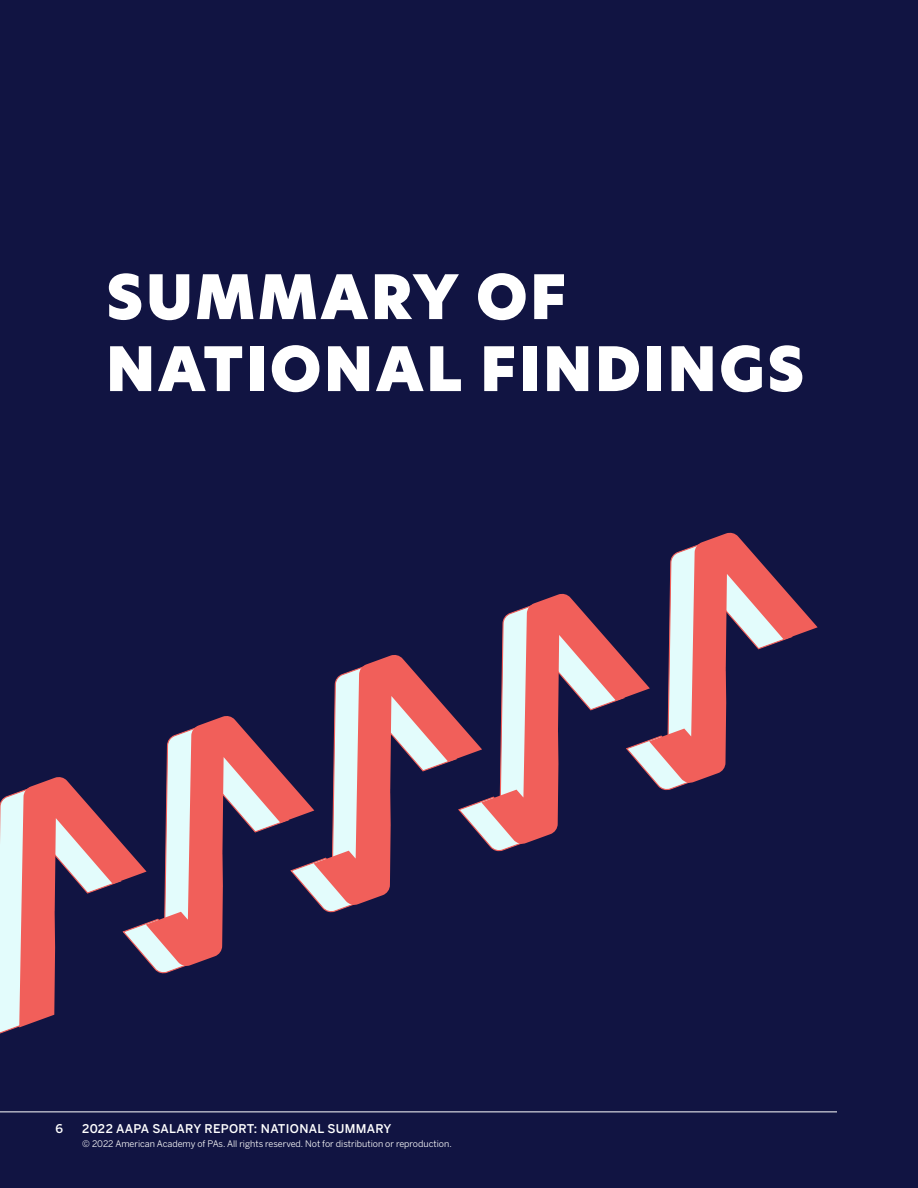
<style>
.page{position:relative;width:918px;height:1188px;background:#111442}
.page>*{position:absolute;margin:0;border:0;box-sizing:border-box;transform-origin:0 0}
.t1{font:60px/72px "New Hero Super";letter-spacing:.05em;color:#fff}
.t2{font:500 12px "Benton Sans";letter-spacing:.025em;color:#fff}
.t3{font:9px "Benton Sans";color:#fff}
</style>
<div class="page">
<svg style="left:0;top:532px;width:818px;height:502px"></svg>
<hr style="left:0;top:1112px;width:837px;height:1px;background:#fff">
<h1 class="t1" style="left:106px;top:262px;width:700px">SUMMARY OF<br>NATIONAL FINDINGS</h1>
<h2 class="t2" style="left:55px;top:1122px;width:9px">6</h2>
<h2 class="t2" style="left:82px;top:1122px;width:311px">2022 AAPA SALARY REPORT: NATIONAL SUMMARY</h2>
<p class="t3" style="left:82px;top:1138px;width:371px">© 2022 American Academy of PAs. All rights reserved. Not for distribution or reproduction.</p>
</div>
